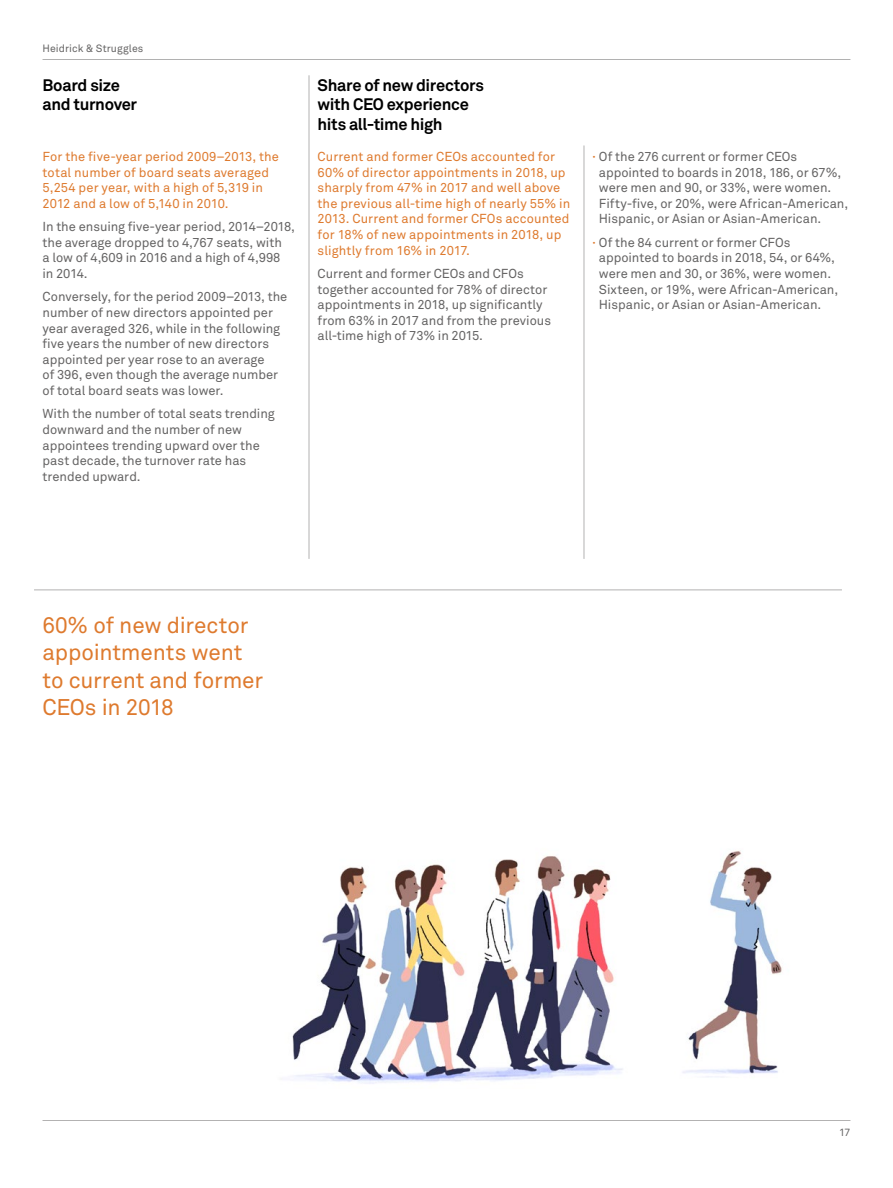
<style>
.page{position:relative;width:893px;height:1188px;background:#fff}
.page>*{position:absolute;margin:0;border:0;box-sizing:border-box;transform-origin:0 0}
.t1{font:22.5px/27.3px "Akkurat Pro";letter-spacing:-.005em;color:#de7a2e}
.t2{font:700 16.5px/19.5px "Akkurat Pro";letter-spacing:-.02em;color:#000}
.t3{font:12.9px/15.6px "Akkurat Pro";color:#646363}
.t4{font:12.9px/15.6px "Akkurat Pro";letter-spacing:.01em;color:#de7a2e}
.t5{font:10.5px "Akkurat Pro";letter-spacing:.005em;color:#646363}
.s1{font-size:7.5px;color:#de7a2e}
</style>
<div class="page">
<img style="left:292px;top:851px;width:490px;height:233px">
<hr style="left:309px;top:75px;width:1px;height:484px;background:#646363">
<hr style="left:584px;top:145px;width:1px;height:414px;background:#646363">
<hr style="left:34px;top:590px;width:808px;height:1px;background:#646363">
<hr style="left:43px;top:1120px;width:807px;height:1px;background:#646363">
<hr style="left:43px;top:59px;width:807px;height:1px;background:#646363">
<p class="t5" style="left:43px;top:42px;width:102px">Heidrick &amp; Struggles</p>
<p class="t2" style="left:43px;top:76px;width:96px">Board size and turnover</p>
<p class="t4" style="left:43px;top:149px;width:238px">For the five-year period 2009–2013, the total number of board seats averaged 5,254 per year, with a high of 5,319 in 2012 and a low of 5,140 in 2010.</p>
<p class="t3" style="left:43px;top:219px;width:254px">In the ensuing five-year period, 2014–2018, the average dropped to 4,767 seats, with<br>a low of 4,609 in 2016 and a high of 4,998<br>in 2014.</p>
<p class="t3" style="left:43px;top:290px;width:246px">Conversely, for the period 2009–2013, the number of new directors appointed per year averaged 326, while in the following five years the number of new directors appointed per year rose to an average<br>of 396, even though the average number of total board seats was lower.</p>
<p class="t3" style="left:43px;top:407px;width:234px">With the number of total seats trending downward and the number of new appointees trending upward over the past decade, the turnover rate has trended upward.</p>
<p class="t2" style="left:318px;top:76px;width:168px">Share of new directors with CEO experience hits all-time high</p>
<p class="t4" style="left:318px;top:149px;width:254px">Current and former CEOs accounted for 60% of director appointments in 2018, up sharply from 47% in 2017 and well above the previous all-time high of nearly 55% in 2013. Current and former CFOs accounted for 18% of new appointments in 2018, up slightly from 16% in 2017.</p>
<p class="t3" style="left:318px;top:266px;width:235px">Current and former CEOs and CFOs together accounted for 78% of director appointments in 2018, up significantly from 63% in 2017 and from the previous all-time high of 73% in 2015.</p>
<p class="t3" style="left:599px;top:149px;width:251px;text-indent:-6px"><span class="s1">•</span> Of the 276 current or former CEOs appointed to boards in 2018, 186, or 67%, were men and 90, or 33%, were women.<br>Fifty-five, or 20%, were African-American, Hispanic, or Asian or Asian-American.</p>
<p class="t3" style="left:599px;top:235px;width:241px;text-indent:-6px"><span class="s1">•</span> Of the 84 current or former CFOs appointed to boards in 2018, 54, or 64%, were men and 30, or 36%, were women.<br>Sixteen, or 19%, were African-American, Hispanic, or Asian or Asian-American.</p>
<h1 class="t1" style="left:43px;top:612px;width:222px">60% of new director appointments went to current and former<br>CEOs in 2018</h1>
<p class="t5" style="left:839px;top:1126px;width:13px">17</p>
</div>
